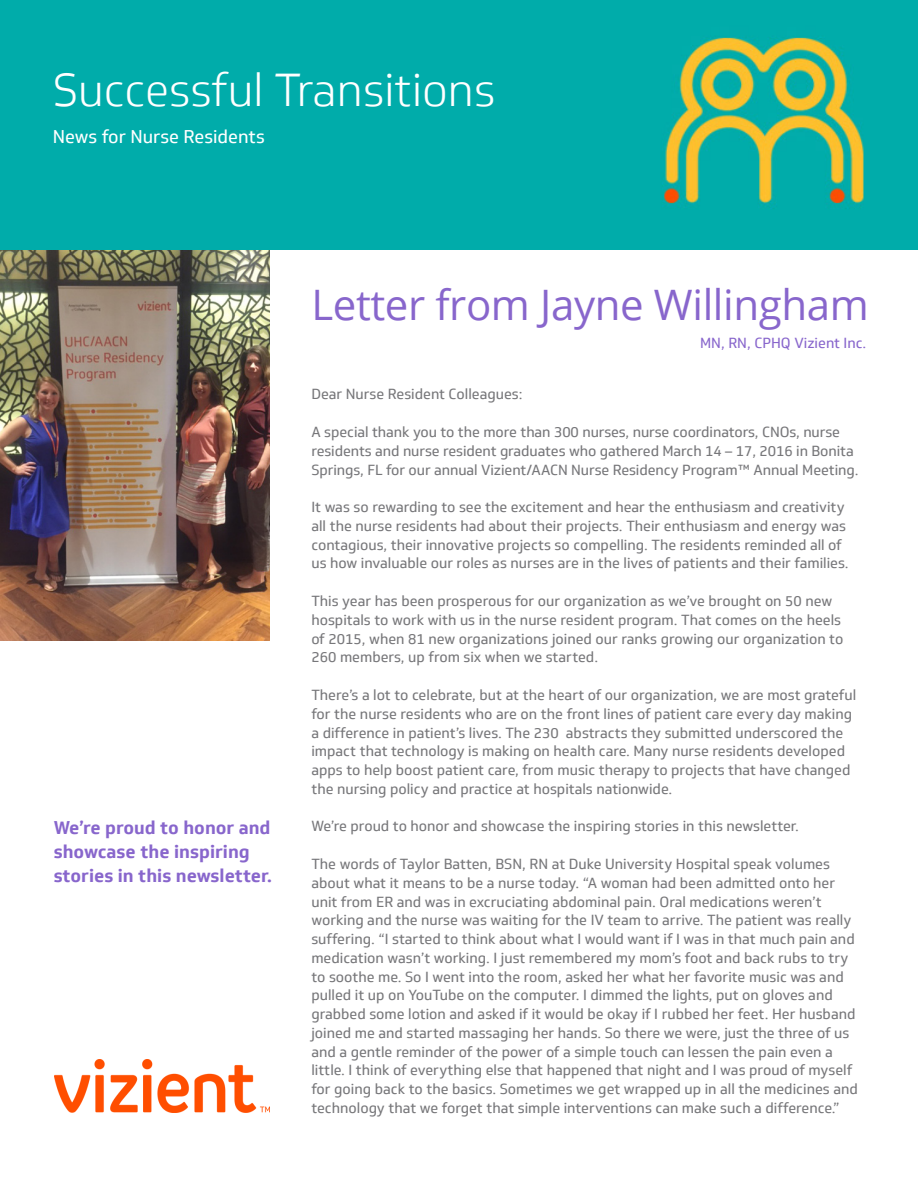
<style>
.page{position:relative;width:918px;height:1188px;background:#fff}
.page>*{position:absolute;margin:0;border:0;box-sizing:border-box;transform-origin:0 0}
.Subhead-XtraBOLD_Gol{font:300 45px "Soleto";color:#fff}
.Subhead-XtraBOLD_Gol-2{font:42px "Open Sans";letter-spacing:-.01em;color:#86c}
.Subhead-XtraBOLD_Gol-3{font:700 18px/24px "Soleto";color:#86c}
.Subhead-XtraBOLD_Gol-4{font:18px "Soleto";color:#fff}
.Subhead-XtraBOLD_Gol-5{font:14.25px/18.8px "Soleto";color:#77777a}
.Subhead-XtraBOLD_Gol-6{font:14.25px "Soleto";color:#86c}
</style>
<div class="page">
<img style="left:0;top:249px;width:270px;height:392px">
<img style="left:0;top:0;width:918px;height:249px">
<img style="left:54px;top:1060px;width:216px;height:53px">
<p class="Subhead-XtraBOLD_Gol" style="left:53px;top:64px;width:444px">Successful Transitions</p>
<p class="Subhead-XtraBOLD_Gol-4" style="left:53px;top:126px;width:213px">News for Nurse Residents</p>
<p class="Subhead-XtraBOLD_Gol-3" style="left:54px;top:816px;width:220px">We’re proud to honor and showcase the inspiring stories in this newsletter.</p>
<p class="Subhead-XtraBOLD_Gol-2" style="left:311px;top:276px;width:559px">Letter from Jayne Willingham</p>
<p class="Subhead-XtraBOLD_Gol-6" style="left:700px;top:334px;width:168px">MN, RN, CPHQ Vizient Inc.</p>
<p class="Subhead-XtraBOLD_Gol-5" style="left:311px;top:385px;width:213px">Dear Nurse Resident Colleagues:</p>
<p class="Subhead-XtraBOLD_Gol-5" style="left:311px;top:423px;width:549px">A special thank you to the more than 300 nurses, nurse coordinators, CNOs, nurse residents and nurse resident graduates who gathered March 14 – 17, 2016 in Bonita<br>Springs, FL for our annual Vizient/AACN Nurse Residency Program™ Annual Meeting.</p>
<p class="Subhead-XtraBOLD_Gol-5" style="left:311px;top:498px;width:539px">It was so rewarding to see the excitement and hear the enthusiasm and creativity all the nurse residents had about their projects. Their enthusiasm and energy was contagious, their innovative projects so compelling. The residents reminded all of us how invaluable our roles as nurses are in the lives of patients and their families.</p>
<p class="Subhead-XtraBOLD_Gol-5" style="left:311px;top:592px;width:533px">This year has been prosperous for our organization as we’ve brought on 50 new hospitals to work with us in the nurse resident program. That comes on the heels of 2015, when 81 new organizations joined our ranks growing our organization to 260 members, up from six when we started.</p>
<p class="Subhead-XtraBOLD_Gol-5" style="left:311px;top:686px;width:546px">There’s a lot to celebrate, but at the heart of our organization, we are most grateful for the nurse residents who are on the front lines of patient care every day making a difference in patient’s lives. The 230 abstracts they submitted underscored the impact that technology is making on health care. Many nurse residents developed apps to help boost patient care, from music therapy to projects that have changed the nursing policy and practice at hospitals nationwide.</p>
<p class="Subhead-XtraBOLD_Gol-5" style="left:311px;top:817px;width:489px">We’re proud to honor and showcase the inspiring stories in this newsletter.</p>
<p class="Subhead-XtraBOLD_Gol-5" style="left:311px;top:855px;width:548px">The words of Taylor Batten, BSN, RN at Duke University Hospital speak volumes about what it means to be a nurse today. “A woman had been admitted onto her unit from ER and was in excruciating abdominal pain. Oral medications weren’t working and the nurse was waiting for the IV team to arrive. The patient was really suffering. “I started to think about what I would want if I was in that much pain and medication wasn’t working. I just remembered my mom’s foot and back rubs to try to soothe me. So I went into the room, asked her what her favorite music was and pulled it up on YouTube on the computer. I dimmed the lights, put on gloves and grabbed some lotion and asked if it would be okay if I rubbed her feet. Her husband joined me and started massaging her hands. So there we were, just the three of us and a gentle reminder of the power of a simple touch can lessen the pain even a little. I think of everything else that happened that night and I was proud of myself for going back to the basics. Sometimes we get wrapped up in all the medicines and technology that we forget that simple interventions can make such a difference.”</p>
</div>
